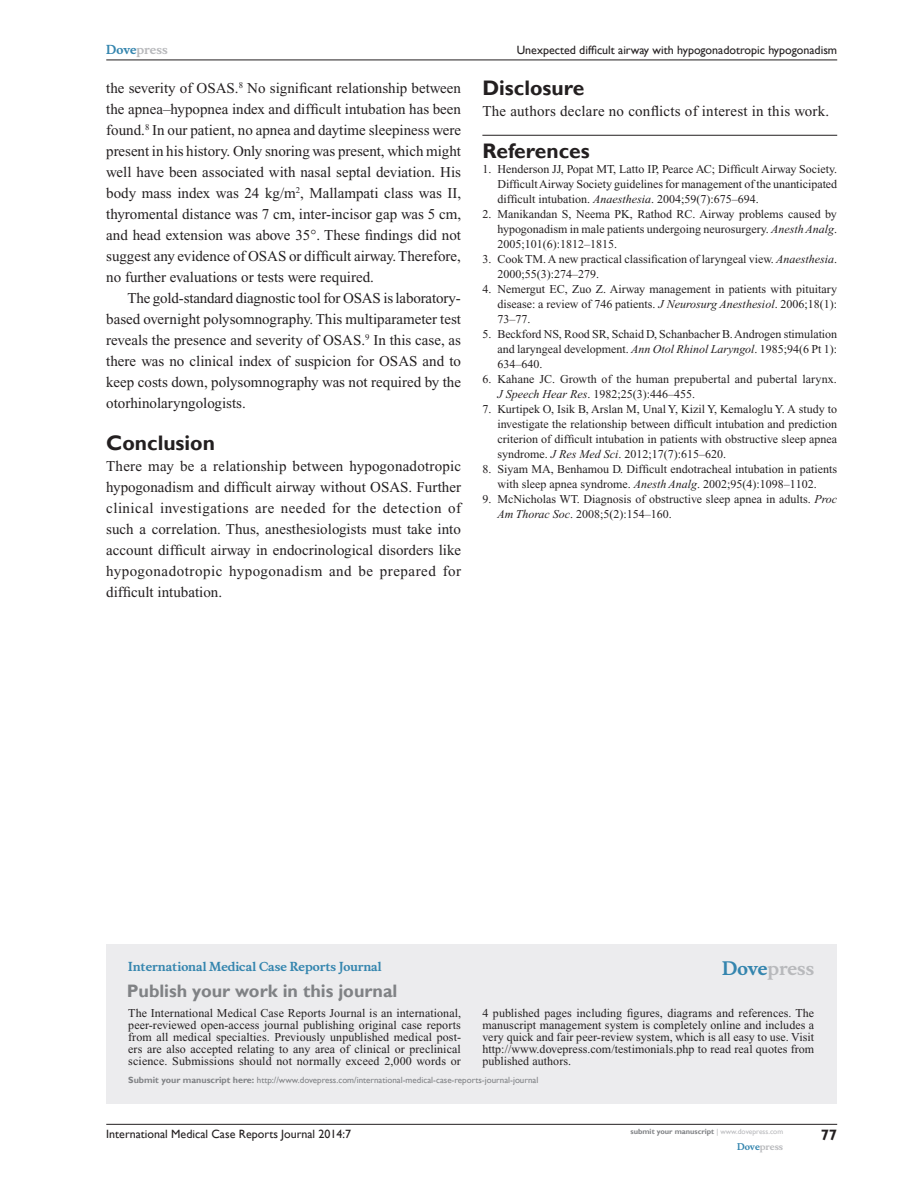
<style>
.page{position:relative;width:918px;height:1188px;background:#fff}
.page>*{position:absolute;margin:0;border:0;box-sizing:border-box;transform-origin:0 0}
.RefH{font:700 21px "Gill Sans";color:#231f20}
.PromBx-H1{font:700 18px "Gill Sans";color:#808285}
.PromBx-Brand{font:700 18px "Musee";color:#b8b9bc}
.Tx{font:15px/21px "Times New Roman";color:#231f20;text-align:justify}
.TxF{font:15px/21px "Times New Roman";letter-spacing:.015em;color:#231f20;text-align:justify}
.RunFolio-R{font:700 15px "Gill Sans";color:#231f20}
.RefNL1{font:12px/15px "Times New Roman";color:#231f20;text-align:justify}
.PromBx-Tx{font:12px/12px "Times New Roman";letter-spacing:.005em;color:#231f20;text-align:justify}
.RunH-R{font:12px "Gill Sans";color:#231f20}
.RunF-R{font:12px "Gill Sans";color:#231f20}
.PromBx-JrnlName{font:700 12px "Musee";color:#3485ae}
.RunH-Brand-R{font:700 12px "Musee";color:#b8b9bc}
.PromBx-SubmitMssWebA{font:9px "Gill Sans";color:#808285}
.RunF-Brand-R{font:700 9px "Musee";color:#b8b9bc}
.RunF-SubmityourMS-R{font:700 7.5px "Gill Sans";color:#808285}
.s1{color:#3485ae}
.s2{font-style:italic}
.s3{font-weight:700}
.s4{font-weight:400;color:#b8b9bc}
</style>
<div class="page">
<div style="left:106px;top:944px;width:731px;height:159px;background:#ececee"></div>
<hr style="left:106px;top:1124px;width:731px;height:1px;background:#231f20">
<hr style="left:106px;top:60px;width:731px;height:1px;background:#231f20">
<hr style="left:482px;top:135px;width:355px;height:1px;background:#231f20">
<p class="RunH-Brand-R" style="left:106px;top:43px;width:63px"><span class="s1">Dove</span>press</p>
<p class="Tx" style="left:106px;top:77px;width:356px">the severity of OSAS.<sup>8</sup> No significant relationship between the apnea–hypopnea index and difficult intubation has been found.<sup>8</sup> In our patient, no apnea and daytime sleepiness were present in his history. Only snoring was present, which might well have been associated with nasal septal deviation. His body mass index was 24 kg/m<sup>2</sup>, Mallampati class was II, thyromental distance was 7 cm, inter-incisor gap was 5 cm, and head extension was above 35 . These findings did not suggest any evidence of OSAS or difficult airway. Therefore, no further evaluations or tests were required.</p>
<p class="Tx" style="left:106px;top:287px;width:356px;text-indent:21px">The gold-standard diagnostic tool for OSAS is laboratory&shy;based overnight polysomnography. This multiparameter test reveals the presence and severity of OSAS.<sup>9</sup> In this case, as there was no clinical index of suspicion for OSAS and to keep costs down, polysomnography was not required by the otorhinolaryngologists.</p>
<h1 class="RefH" style="left:106px;top:430px;width:110px">Conclusion</h1>
<p class="TxF" style="left:106px;top:455px;width:356px">There may be a relationship between hypogonadotropic hypogonadism and difficult airway without OSAS. Further clinical investigations are needed for the detection of such a correlation. Thus, anesthesiologists must take into account difficult airway in endocrinological disorders like hypogonadotropic hypogonadism and be prepared for difficult intubation.</p>
<p class="RunH-R" style="left:517px;top:43px;width:322px">Unexpected difficult airway with hypogonadotropic hypogonadism</p>
<h1 class="RefH" style="left:482px;top:76px;width:103px">Disclosure</h1>
<p class="TxF" style="left:482px;top:101px;width:348px">The authors declare no conflicts of interest in this work.</p>
<p class="RefH" style="left:482px;top:139px;width:109px">References</p>
<p class="RefNL1" style="left:497px;top:162px;width:341px;text-indent:-15px">1. Henderson JJ, Popat MT, Latto IP, Pearce AC; Difficult Airway Society.<br>Difficult Airway Society guidelines for management of the unanticipated difficult intubation. <span class="s2">Anaesthesia</span>. 2004;59(7):675–694.</p>
<p class="RefNL1" style="left:497px;top:207px;width:341px;text-indent:-15px">2. Manikandan S, Neema PK, Rathod RC. Airway problems caused by hypogonadism in male patients undergoing neurosurgery. <span class="s2">Anesth Analg</span>.<br>2005;101(6):1812–1815.</p>
<p class="RefNL1" style="left:497px;top:252px;width:341px;text-indent:-15px">3. Cook TM. A new practical classification of laryngeal view. <span class="s2">Anaesthesia</span>.<br>2000;55(3):274–279.</p>
<p class="RefNL1" style="left:497px;top:282px;width:341px;text-indent:-15px">4. Nemergut EC, Zuo Z. Airway management in patients with pituitary disease: a review of 746 patients. <span class="s2">J Neurosurg Anesthesiol</span>. 2006;18(1):<br>73–77.</p>
<p class="RefNL1" style="left:497px;top:327px;width:341px;text-indent:-15px">5. Beckford NS, Rood SR, Schaid D, Schanbacher B. Androgen stimulation and laryngeal development. <span class="s2">Ann Otol Rhinol Laryngol</span>. 1985;94(6 Pt 1):<br>634–640.</p>
<p class="RefNL1" style="left:497px;top:372px;width:341px;text-indent:-15px">6. Kahane JC. Growth of the human prepubertal and pubertal larynx.<br><span class="s2">J Speech Hear Res</span>. 1982;25(3):446–455.</p>
<p class="RefNL1" style="left:497px;top:402px;width:341px;text-indent:-15px">7. Kurtipek O, Isik B, Arslan M, Unal Y, Kizil Y, Kemaloglu Y. A study to investigate the relationship between difficult intubation and prediction criterion of difficult intubation in patients with obstructive sleep apnea syndrome. <span class="s2">J Res Med Sci</span>. 2012;17(7):615–620.</p>
<p class="RefNL1" style="left:482px;top:462px;width:356px;text-align:center">8. Siyam MA, Benhamou D. Difficult endotracheal intubation in patients with sleep apnea syndrome. <span class="s2">Anesth Analg</span>. 2002;95(4):1098–1102.</p>
<p class="RefNL1" style="left:497px;top:492px;width:341px;text-indent:-15px">9. McNicholas WT. Diagnosis of obstructive sleep apnea in adults. <span class="s2">Proc<br>Am Thorac Soc</span>. 2008;5(2):154–160.</p>
<p class="PromBx-JrnlName" style="left:128px;top:959px;width:255px">International Medical Case Reports Journal</p>
<p class="PromBx-H1" style="left:127px;top:980px;width:272px">Publish your work in this journal</p>
<p class="PromBx-Brand" style="left:722px;top:958px;width:94px"><span class="s1">Dove</span>press</p>
<p class="PromBx-Tx" style="left:128px;top:1007px;width:334px">The International Medical Case Reports Journal is an international, peer-reviewed open-access journal publishing original case reports from all medical specialties. Previously unpublished medical post&shy;ers are also accepted relating to any area of clinical or preclinical science. Submissions should not normally exceed 2,000 words or</p>
<p class="PromBx-Tx" style="left:482px;top:1007px;width:333px">4 published pages including figures, diagrams and references. The manuscript management system is completely online and includes a very quick and fair peer-review system, which is all easy to use. Visit http://www.dovepress.com/testimonials.php to read real quotes from published authors.</p>
<p class="PromBx-SubmitMssWebA" style="left:128px;top:1075px;width:412px"><span class="s3">Submit your manuscript here:</span> http://www.dovepress.com/international-medical-case-reports-journal-journal</p>
<p class="RunF-R" style="left:106px;top:1127px;width:246px">International Medical Case Reports Journal 2014:7</p>
<p class="RunF-SubmityourMS-R" style="left:631px;top:1127px;width:154px">submit your manuscript <span class="s4">| www.dovepress.com</span></p>
<p class="RunF-Brand-R" style="left:737px;top:1141px;width:48px"><span class="s1">Dove</span>press</p>
<p class="RunFolio-R" style="left:821px;top:1126px;width:18px">77</p>
</div>
